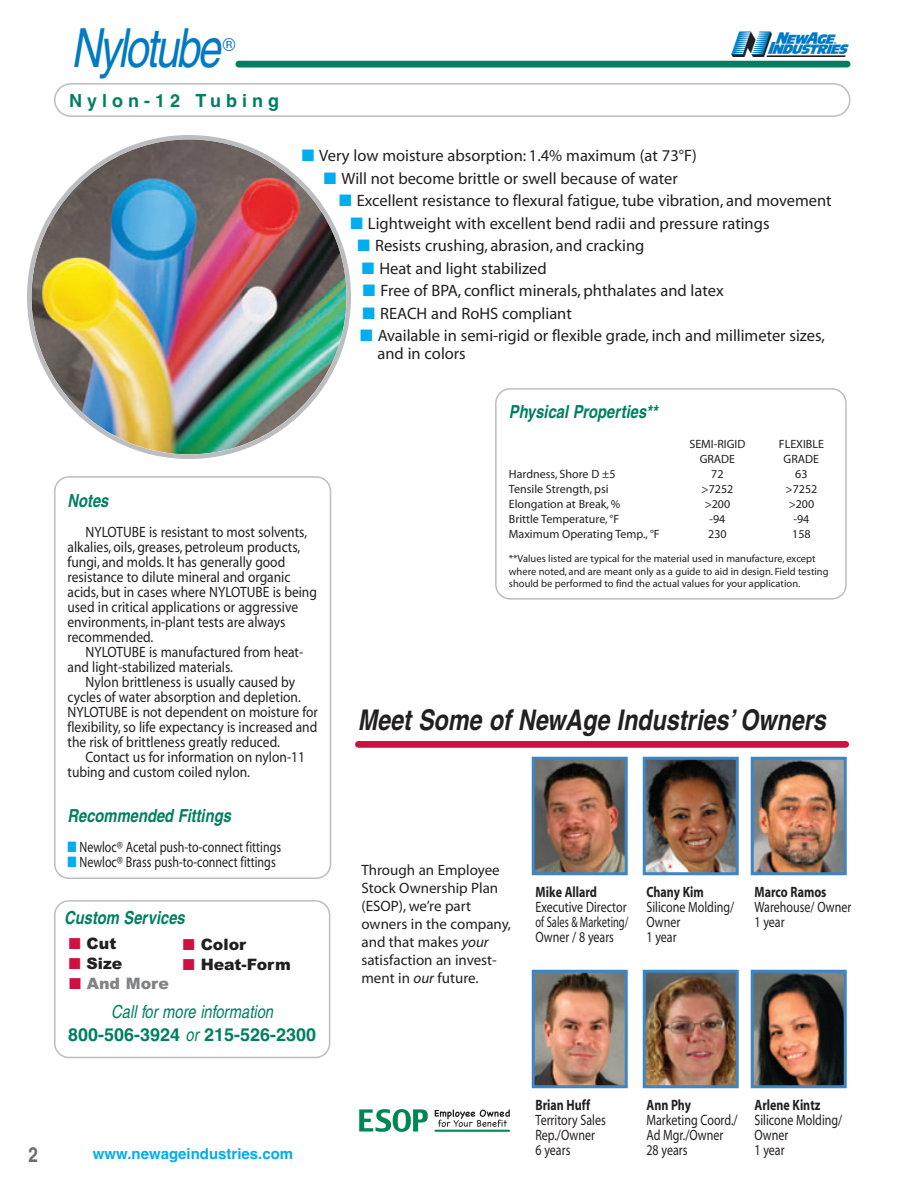
<style>
.page{position:relative;width:918px;height:1188px;background:#fff}
.page>*{position:absolute;margin:0;border:0;box-sizing:border-box;transform-origin:0 0}
.t1{font:italic 54px "Helvetica";color:#007ac2;scale:.78 1}
.t2{font:italic 700 28.5px "Helvetica";color:#231f20;scale:.82 1}
.t3{font:25.5px "New Age Industries Logos";color:#007bc3}
.t4{font:700 21px "Helvetica";color:#6c6d70;scale:.82 1}
.t5{font:italic 700 18px "Helvetica";color:#007f60;scale:.82 1}
.t6{font:italic 18px/22.2px "Helvetica";color:#007f60;text-align:center;scale:.82 1}
.t7{font:700 18px "Helvetica";letter-spacing:.28em;color:#007f60}
.t8{font:18px "Helvetica";color:#007ac2;scale:.95 1}
.t9{font:16.5px/18px "Myriad";color:#231f20}
.t10{font:900 15.75px "Arial";color:#231f20}
.t11{font:900 15.75px "Arial";color:#808285}
.t12{font:15px/15px "Myriad";color:#231f20;scale:.9 1}
.t13{font:15px/15px "Myriad";color:#231f20;scale:.8 1}
.t14{font:15px/18px "Myriad";color:#231f20}
.t15{font:700 15px "Myriad";color:#231f20;scale:.8 1}
.t16{font:700 15px "Helvetica";color:#00aeef}
.t17{font:12px "Myriad";color:#231f20}
.t18{font:10.5px/12.6px "Myriad";color:#231f20}
.s1{color:#231f20}
.s2{color:#00aeef}
.s3{color:#cd1141}
.s4{font-weight:700;font-style:normal}
.s5{font-style:italic}
</style>
<div class="page">
<div style="left:236px;top:61px;width:615px;height:7px;background:#007f60;border-radius:3px"></div>
<svg style="left:54px;top:83px;width:796px;height:34px"></svg>
<svg style="left:54px;top:476px;width:277px;height:403px"></svg>
<img style="left:27px;top:135px;width:324px;height:324px">
<svg style="left:495px;top:388px;width:352px;height:212px"></svg>
<div style="left:507px;top:404px;width:337px;height:188px;background:#fff"></div>
<svg style="left:54px;top:900px;width:276px;height:158px"></svg>
<img style="left:536px;top:974px;width:88px;height:110px">
<div style="left:532px;top:970px;width:96px;height:118px;border:3px solid #3e85c5"></div>
<img style="left:647px;top:974px;width:88px;height:110px">
<div style="left:643px;top:970px;width:96px;height:118px;border:3px solid #3e85c5"></div>
<img style="left:755px;top:974px;width:88px;height:110px">
<div style="left:751px;top:970px;width:96px;height:118px;border:3px solid #3e85c5"></div>
<svg style="left:359px;top:1109px;width:69px;height:23px"></svg>
<svg style="left:434px;top:1109px;width:76px;height:18px"></svg>
<hr style="left:435px;top:1130px;width:74px;height:2px;background:#008751">
<img style="left:536px;top:761px;width:88px;height:110px">
<div style="left:532px;top:757px;width:96px;height:118px;border:3px solid #3e85c5"></div>
<img style="left:647px;top:761px;width:88px;height:110px">
<div style="left:643px;top:757px;width:96px;height:118px;border:3px solid #3e85c5"></div>
<img style="left:755px;top:761px;width:88px;height:110px">
<div style="left:751px;top:757px;width:96px;height:118px;border:3px solid #3e85c5"></div>
<div style="left:355px;top:741px;width:494px;height:7px;background:#cd1141;border-radius:3px"></div>
<h1 class="t1" style="left:71px;top:28px;width:204px">Nylotube</h1>
<p class="t8" style="left:223px;top:39px;width:15px">®</p>
<h3 class="t3" style="left:732px;top:33px;width:143px">1<span class="s1">2</span>3<span class="s1">c</span></h3>
<p class="t7" style="left:69px;top:94px;width:212px">Nylon-12 Tubing</p>
<p class="t9" style="left:302px;top:148px;width:397px"><span class="s2">■</span> Very low moisture absorption: 1.4% maximum (at 73°F)</p>
<p class="t9" style="left:324px;top:171px;width:356px"><span class="s2">■</span> Will not become brittle or swell because of water</p>
<p class="t9" style="left:339px;top:193px;width:494px"><span class="s2">■</span> Excellent resistance to flexural fatigue, tube vibration, and movement</p>
<p class="t9" style="left:350px;top:216px;width:421px"><span class="s2">■</span> Lightweight with excellent bend radii and pressure ratings</p>
<p class="t9" style="left:358px;top:238px;width:288px"><span class="s2">■</span> Resists crushing, abrasion, and cracking</p>
<p class="t9" style="left:362px;top:261px;width:186px"><span class="s2">■</span> Heat and light stabilized</p>
<p class="t9" style="left:363px;top:283px;width:362px"><span class="s2">■</span> Free of BPA, conflict minerals, phthalates and latex</p>
<p class="t9" style="left:363px;top:306px;width:211px"><span class="s2">■</span> REACH and RoHS compliant</p>
<p class="t9" style="left:378px;top:328px;width:449px;text-indent:-17px"><span class="s2">■</span> Available in semi-rigid or flexible grade, inch and millimeter sizes, and in colors</p>
<p class="t5" style="left:68px;top:494px;width:55px">Notes</p>
<p class="t12" style="left:68px;top:526px;width:279px;text-indent:18px">NYLOTUBE is resistant to most solvents, alkalies, oils, greases, petroleum products, fungi, and molds. It has generally good resistance to dilute mineral and organic acids, but in cases where NYLOTUBE is being used in critical applications or aggressive environments, in-plant tests are always recommended.</p>
<p class="t12" style="left:68px;top:646px;width:263px;text-indent:18px">NYLOTUBE is manufactured from heat&shy;and light-stabilized materials.</p>
<p class="t12" style="left:68px;top:676px;width:280px;text-indent:18px">Nylon brittleness is usually caused by cycles of water absorption and depletion.<br>NYLOTUBE is not dependent on moisture for flexibility, so life expectancy is increased and the risk of brittleness greatly reduced.</p>
<p class="t12" style="left:68px;top:751px;width:265px;text-indent:18px">Contact us for information on nylon-11 tubing and custom coiled nylon.</p>
<p class="t5" style="left:68px;top:809px;width:204px">Recommended Fittings</p>
<p class="t13" style="left:68px;top:840px;width:269px"><span class="s2">■</span> Newloc® Acetal push-to-connect fittings</p>
<p class="t13" style="left:68px;top:855px;width:262px"><span class="s2">■</span> Newloc® Brass push-to-connect fittings</p>
<p class="t5" style="left:64px;top:911px;width:152px">Custom Services</p>
<p class="t10" style="left:69px;top:934px;width:49px"><span class="s3">■</span> Cut</p>
<p class="t10" style="left:69px;top:954px;width:55px"><span class="s3">■</span> Size</p>
<p class="t10" style="left:183px;top:935px;width:65px"><span class="s3">■</span> Color</p>
<p class="t10" style="left:183px;top:955px;width:109px"><span class="s3">■</span> Heat-Form</p>
<p class="t6" style="left:68px;top:1003px;width:304px">Call for more information<br><span class="s4">800-506-3924</span> or <span class="s4">215-526-2300</span></p>
<p class="t11" style="left:69px;top:974px;width:101px"><span class="s3">■</span> And More</p>
<h3 class="t4" style="left:28px;top:1147px;width:13px">2</h3>
<p class="t16" style="left:93px;top:1148px;width:202px">www.newageindustries.com</p>
<p class="t5" style="left:509px;top:405px;width:187px">Physical Properties**</p>
<p class="t17" style="left:689px;top:439px;width:57px">SEMI-RIGID</p>
<p class="t17" style="left:779px;top:439px;width:47px">FLEXIBLE</p>
<p class="t17" style="left:700px;top:454px;width:37px">GRADE</p>
<p class="t17" style="left:784px;top:454px;width:37px">GRADE</p>
<p class="t17" style="left:509px;top:469px;width:108px">Hardness, Shore D ±5</p>
<p class="t17" style="left:711px;top:469px;width:14px">72</p>
<p class="t17" style="left:795px;top:469px;width:14px">63</p>
<p class="t17" style="left:509px;top:484px;width:101px">Tensile Strength, psi</p>
<p class="t17" style="left:702px;top:484px;width:33px">&gt;7252</p>
<p class="t17" style="left:786px;top:484px;width:33px">&gt;7252</p>
<p class="t17" style="left:509px;top:499px;width:113px">Elongation at Break, %</p>
<p class="t17" style="left:705px;top:499px;width:27px">&gt;200</p>
<p class="t17" style="left:789px;top:499px;width:27px">&gt;200</p>
<p class="t17" style="left:509px;top:514px;width:112px">Brittle Temperature, °F</p>
<p class="t17" style="left:709px;top:514px;width:17px">-94</p>
<p class="t17" style="left:793px;top:514px;width:17px">-94</p>
<p class="t17" style="left:509px;top:529px;width:152px">Maximum Operating Temp., °F</p>
<p class="t17" style="left:708px;top:529px;width:20px">230</p>
<p class="t17" style="left:792px;top:529px;width:20px">158</p>
<p class="t18" style="left:509px;top:553px;width:321px">**Values listed are typical for the material used in manufacture, except where noted, and are meant only as a guide to aid in design. Field testing should be performed to find the actual values for your application.</p>
<h2 class="t2" style="left:358px;top:709px;width:578px">Meet Some of NewAge Industries’Owners</h2>
<p class="t14" style="left:361px;top:862px;width:151px">Through an Employee<br>Stock Ownership Plan (ESOP), we’re part owners in the company, and that makes <span class="s5">your </span>satisfaction an invest&shy;ment in <span class="s5">our</span> future.</p>
<p class="t15" style="left:535px;top:887px;width:78px">Mike Allard</p>
<p class="t13" style="left:535px;top:901px;width:118px">Executive Director of Sales &amp; Marketing/<br>Owner / 8 years</p>
<p class="t15" style="left:646px;top:887px;width:73px">Chany Kim</p>
<p class="t13" style="left:646px;top:901px;width:111px">Silicone Molding/<br>Owner<br>1 year</p>
<p class="t15" style="left:754px;top:887px;width:92px">Marco Ramos</p>
<p class="t13" style="left:754px;top:901px;width:123px">Warehouse/ Owner<br>1 year</p>
<p class="t15" style="left:535px;top:1100px;width:70px">Brian Huff</p>
<p class="t13" style="left:535px;top:1114px;width:90px">Territory Sales<br>Rep./Owner<br>6 years</p>
<p class="t15" style="left:646px;top:1100px;width:57px">Ann Phy</p>
<p class="t13" style="left:646px;top:1114px;width:115px">Marketing Coord./<br>Ad Mgr./Owner<br>28 years</p>
<p class="t15" style="left:754px;top:1100px;width:84px">Arlene Kintz</p>
<p class="t13" style="left:754px;top:1114px;width:111px">Silicone Molding/<br>Owner<br>1 year</p>
</div>
